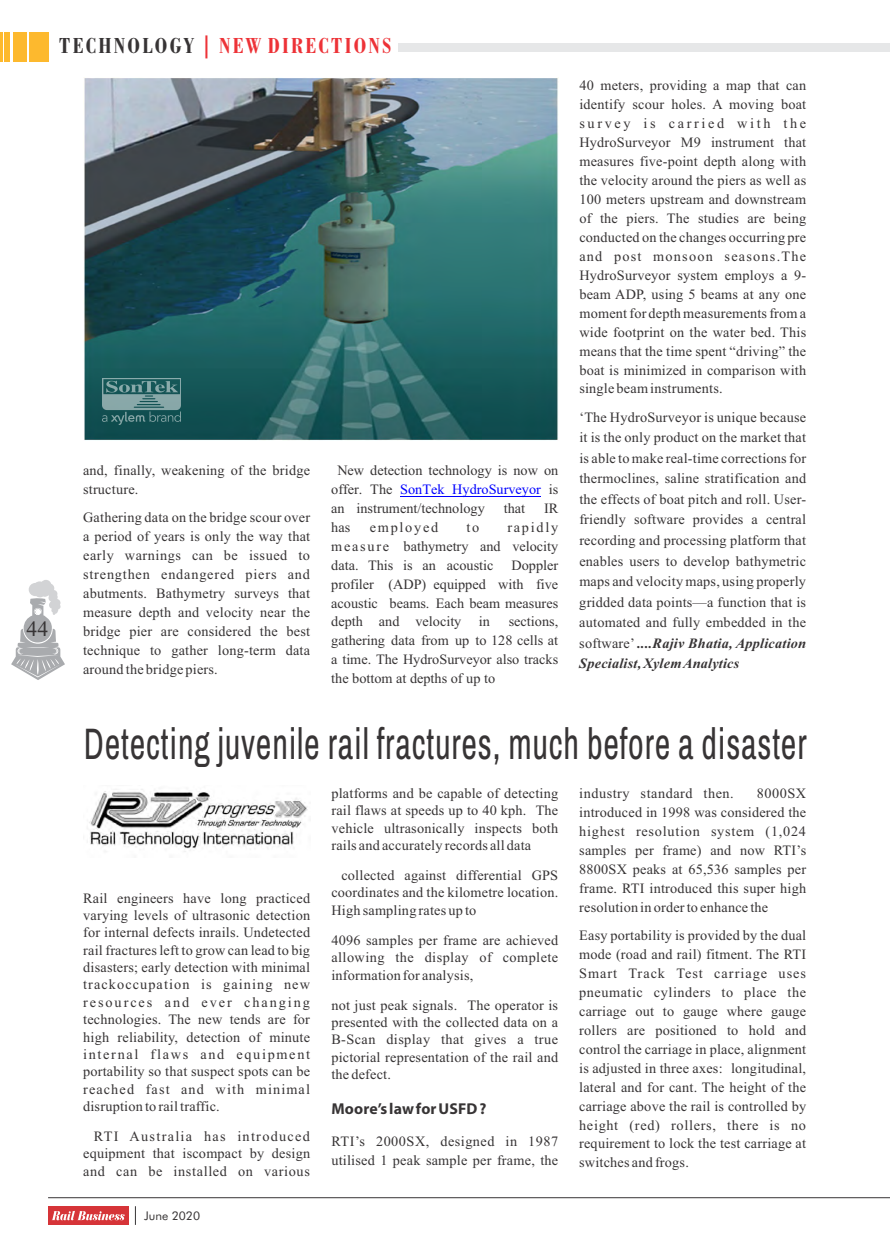
<style>
.page{position:relative;width:890px;height:1260px;background:#fff}
.page>*{position:absolute;margin:0;border:0;box-sizing:border-box;transform-origin:0 0}
.t1{font:44.1px "Archivo Narrow";letter-spacing:.025em;color:#373435;scale:.77 1}
.t2{font:700 condensed 22.95px "Bodoni BT";letter-spacing:.1em;color:#ed3237}
.t3{font:21.75px "Times New Roman";color:#373435}
.t4{font:700 15.75px "Myriad Pro";letter-spacing:.01em;color:#373435}
.t5{font:14.25px/18.9px "Times New Roman";letter-spacing:.015em;color:#373435;text-align:justify}
.t6{font:14.25px "Times New Roman";letter-spacing:.035em;color:#373435}
.t7{font:14.25px "Times New Roman";letter-spacing:.125em;color:#373435}
.t8{font:12px "Futura BT";color:#373435}
.s1{color:#373435}
.s2{color:#00f}
.s3{font-weight:700;font-style:italic}
</style>
<div class="page">
<div style="left:398px;top:43px;width:492px;height:8px;background:#e6e7e8"></div>
<div style="left:29px;top:32px;width:20px;height:30px;background:#fdb92e"></div>
<div style="left:13px;top:32px;width:14px;height:30px;background:#fdb92e"></div>
<div style="left:5px;top:32px;width:5px;height:30px;background:#fdb92e"></div>
<hr style="left:0;top:32px;width:2px;height:30px;background:#fdb92e">
<svg style="left:11px;top:580px;width:54px;height:100px"></svg>
<div style="left:48px;top:1206px;width:80px;height:19px;background:#d63438"></div>
<svg style="left:52px;top:1211px;width:73px;height:9px"></svg>
<svg style="left:135px;top:1206px;width:1px;height:19px"></svg>
<hr style="left:48px;top:1197px;width:842px;height:1px;background:#373435">
<img style="left:83px;top:78px;width:475px;height:362px">
<img style="left:89px;top:789px;width:219px;height:63px">
<img style="left:103px;top:378px;width:77px;height:46px">
<hr style="left:400px;top:496px;width:141px;height:1px;background:#00f">
<h2 class="t2" style="left:59px;top:36px;width:334px"><span class="s1">TECHNOLOGY</span> | NEW DIRECTIONS</h2>
<h3 class="t3" style="left:27px;top:621px;width:23px">44</h3>
<p class="t5" style="left:83px;top:462px;width:228px">and, finally, weakening of the bridge structure.</p>
<p class="t5" style="left:331px;top:462px;width:228px;text-indent:6px">New detection technology is now on offer. The <span class="s2">SonTek HydroSurveyor</span> is an instrument/technology</p>
<p class="t5" style="left:504px;top:500px;width:23px">that</p>
<p class="t5" style="left:544px;top:500px;width:16px">IR</p>
<p class="t5" style="left:83px;top:509px;width:229px">Gathering data on the bridge scour over a period of years is only the way that early warnings can be issued to strengthen endangered piers and abutments. Bathymetry surveys that measure depth and velocity near the bridge pier are considered the best technique to gather long-term data around the bridge piers.</p>
<p class="t5" style="left:331px;top:519px;width:20px">has</p>
<p class="t7" style="left:370px;top:522px;width:70px">employed</p>
<p class="t5" style="left:466px;top:519px;width:14px">to</p>
<p class="t5" style="left:331px;top:519px;width:228px;text-indent:176px">rapidly measur e bathymetry and velocity data. This is an acoustic</p>
<p class="t5" style="left:331px;top:557px;width:228px;text-indent:180px">Doppler profiler (ADP) equipped with five acoustic beams. Each beam measures depth and velocity in</p>
<p class="t5" style="left:331px;top:614px;width:228px;text-indent:177px">sections, gathering data from up to 128 cells at a time. The HydroSurveyor also tracks the bottom at depths of up to</p>
<p class="t5" style="left:579px;top:78px;width:228px">40 meters, providing a map that can identify scour holes. A moving boat survey is carried with the HydroSurveyor M9 instrument that measures five-point depth along with the velocity around the piers as well as 100 meters upstream and downstream of the piers. The studies are being conducted on the changes occurring pre and post monsoon seasons.The HydroSurveyor system employs a 9- beam ADP, using 5 beams at any one moment for depth measurements from a wide footprint on the water bed. This means that the time spent “driving” the boat is minimized in comparison with single beam instruments.</p>
<p class="t5" style="left:579px;top:408px;width:228px;line-height:20.5px">‘The HydroSurveyor is unique because it is the only product on the market that is able to make real-time corrections for thermoclines, saline stratification and the effects of boat pitch and roll. User&shy;friendly software provides a central recording and processing platform that enables users to develop bathymetric maps and velocity maps, using properly gridded data points—a function that is automated and fully embedded in the software’ <span class="s3">....Rajiv Bhatia, Application Specialist, Xylem Analytics</span></p>
<h1 class="t1" style="left:84px;top:714px;width:940px">Detecting juvenile rail fractures, much before a disaster</h1>
<p class="t5" style="left:83px;top:890px;width:228px;line-height:17.4px">Rail engineers have long practiced varying levels of ultrasonic detection for internal defects inrails. Undetected rail fractures left to grow can lead to big disasters; early detection with minimal trackoccupation is gaining new resources and ever changing technologies. The new tends are for high reliability, detection of minute internal flaws and equipment portability so that suspect spots can be reached fast and with minimal disruption to rail traffic.</p>
<p class="t5" style="left:83px;top:1129px;width:228px;line-height:17.4px;text-indent:11px">RTI Australia has introduced equipment that iscompact by design and can be installed on various</p>
<p class="t8" style="left:144px;top:1211px;width:57px">June 2020</p>
<p class="t5" style="left:331px;top:786px;width:228px;line-height:17.4px">platforms and be capable of detecting rail flaws at speeds up to 40 kph. The vehicle ultrasonically inspects both rails and accurately records all data</p>
<p class="t5" style="left:331px;top:868px;width:228px;line-height:17.4px;text-indent:10px">collected against differential GPS coordinates and the kilometre location.<br>High sampling rates up to</p>
<p class="t5" style="left:331px;top:933px;width:228px;line-height:17.4px">4096 samples per frame are achieved allowing the display of complete information for analysis,</p>
<p class="t5" style="left:331px;top:997px;width:228px;line-height:17.4px">not just peak signals. The operator is presented with the collected data on a B-Scan display that gives a true pictorial representation of the rail and the defect.</p>
<p class="t4" style="left:331px;top:1102px;width:157px">Moore’s law for USFD ?</p>
<p class="t5" style="left:331px;top:1133px;width:228px">RTI’s 2000SX, designed in 1987 utilised 1 peak sample per frame, the</p>
<p class="t6" style="left:579px;top:788px;width:156px">industry standard then.</p>
<p class="t5" style="left:579px;top:785px;width:229px;text-indent:178px">8000SX introduced in 1998 was considered the highest resolution system (1,024 samples per frame) and now RTI’s 8800SX peaks at 65,536 samples per frame. RTI introduced this super high resolution in order to enhance the</p>
<p class="t5" style="left:579px;top:927px;width:229px">Easy portability is provided by the dual mode (road and rail) fitment. The RTI Smart Track Test carriage uses pneumatic cylinders to place the carriage out to gauge where gauge rollers are positioned to hold and control the carriage in place, alignment is adjusted in three axes: longitudinal, lateral and for cant. The height of the carriage above the rail is controlled by height (red) rollers, there is no requirement to lock the test carriage at switches and frogs.</p>
</div>
